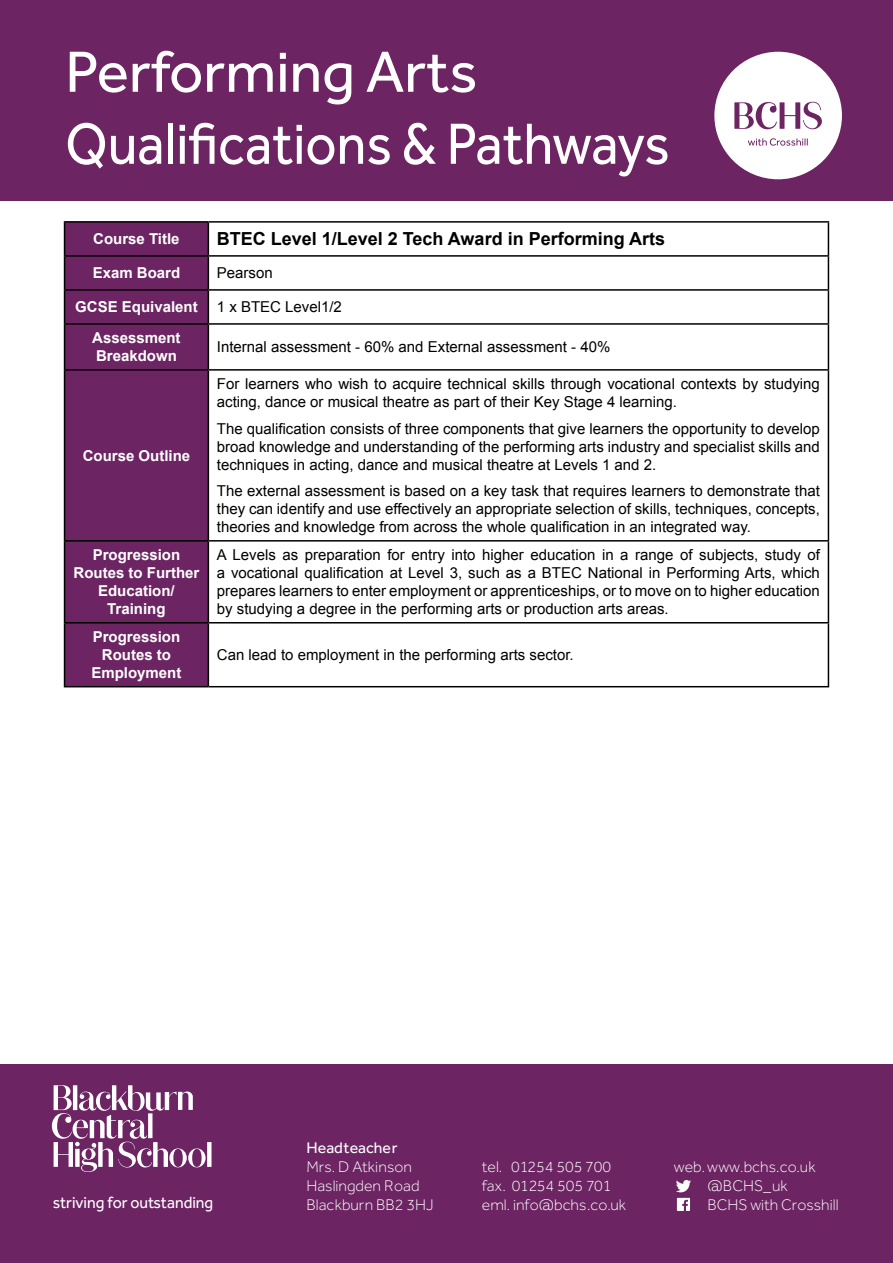
<style>
.page{position:relative;width:893px;height:1263px;background:#fff}
.page>*{position:absolute;margin:0;border:0;box-sizing:border-box;transform-origin:0 0}
.t1{font:60px/72px "Effra";color:#fff}
.t2{font:700 18px "Arial";color:#000}
.t3{font:16.8px "Effra";color:#fff;scale:.95 1}
.t4{font:300 15.9px/19px "Effra";color:#fff}
.t5{font:15.9px "Effra";color:#fff}
.t6{font:15px/18px "Arial";color:#000;text-align:justify}
.t7{font:700 15px/18px "Arial";color:#fff;text-align:center}
</style>
<div class="page">
<div style="left:0;top:0;width:893px;height:201px;background:#6d2463"></div>
<svg style="left:714px;top:52px;width:128px;height:127px"></svg>
<div style="left:0;top:1064px;width:893px;height:199px;background:#6d2463"></div>
<svg style="left:52px;top:1085px;width:160px;height:87px"></svg>
<svg style="left:676px;top:1180px;width:15px;height:12px"></svg>
<svg style="left:677px;top:1198px;width:13px;height:13px"></svg>
<div style="left:65px;top:223px;width:143px;height:463px;background:#6d2463"></div>
<hr style="left:64px;top:221px;width:144px;height:2px;background:#000">
<hr style="left:64px;top:223px;width:1px;height:32px;background:#000">
<hr style="left:208px;top:221px;width:621px;height:2px;background:#000">
<hr style="left:208px;top:223px;width:1px;height:32px;background:#000">
<hr style="left:828px;top:223px;width:1px;height:32px;background:#000">
<hr style="left:64px;top:255px;width:144px;height:2px;background:#000">
<hr style="left:64px;top:257px;width:1px;height:32px;background:#000">
<hr style="left:208px;top:255px;width:621px;height:2px;background:#000">
<hr style="left:208px;top:257px;width:1px;height:32px;background:#000">
<hr style="left:828px;top:257px;width:1px;height:32px;background:#000">
<hr style="left:64px;top:289px;width:144px;height:2px;background:#000">
<hr style="left:64px;top:291px;width:1px;height:32px;background:#000">
<hr style="left:208px;top:289px;width:621px;height:2px;background:#000">
<hr style="left:208px;top:291px;width:1px;height:32px;background:#000">
<hr style="left:828px;top:291px;width:1px;height:32px;background:#000">
<hr style="left:64px;top:323px;width:144px;height:2px;background:#000">
<hr style="left:64px;top:325px;width:1px;height:44px;background:#000">
<hr style="left:208px;top:323px;width:621px;height:2px;background:#000">
<hr style="left:208px;top:325px;width:1px;height:44px;background:#000">
<hr style="left:828px;top:325px;width:1px;height:44px;background:#000">
<hr style="left:64px;top:369px;width:144px;height:2px;background:#000">
<hr style="left:64px;top:371px;width:1px;height:169px;background:#000">
<hr style="left:208px;top:369px;width:621px;height:2px;background:#000">
<hr style="left:208px;top:371px;width:1px;height:169px;background:#000">
<hr style="left:828px;top:371px;width:1px;height:169px;background:#000">
<hr style="left:64px;top:540px;width:144px;height:2px;background:#000">
<hr style="left:64px;top:542px;width:1px;height:80px;background:#000">
<hr style="left:208px;top:540px;width:621px;height:2px;background:#000">
<hr style="left:208px;top:542px;width:1px;height:80px;background:#000">
<hr style="left:828px;top:542px;width:1px;height:80px;background:#000">
<hr style="left:64px;top:622px;width:144px;height:1px;background:#000">
<hr style="left:64px;top:623px;width:1px;height:63px;background:#000">
<hr style="left:208px;top:622px;width:621px;height:1px;background:#000">
<hr style="left:208px;top:623px;width:1px;height:63px;background:#000">
<hr style="left:828px;top:623px;width:1px;height:63px;background:#000">
<hr style="left:64px;top:686px;width:144px;height:1px;background:#000">
<hr style="left:208px;top:686px;width:621px;height:1px;background:#000">
<h1 class="t1" style="left:65px;top:35px;width:606px">Performing Arts<br>Qualifications &amp; Pathways</h1>
<p class="t7" style="left:93px;top:231px;width:88px">Course Title</p>
<p class="t2" style="left:217px;top:227px;width:450px">BTEC Level 1/Level 2 Tech Award in Performing Arts</p>
<p class="t7" style="left:93px;top:265px;width:89px">Exam Board</p>
<p class="t6" style="left:217px;top:264px;width:57px">Pearson</p>
<p class="t7" style="left:75px;top:299px;width:124px">GCSE Equivalent</p>
<p class="t6" style="left:217px;top:298px;width:127px">1 x BTEC Level1/2</p>
<p class="t7" style="left:92px;top:330px;width:90px;text-align:left">Assessment<br>Breakdown</p>
<p class="t6" style="left:217px;top:338px;width:395px">Internal assessment - 60% and External assessment - 40%</p>
<p class="t7" style="left:83px;top:447px;width:109px">Course Outline</p>
<p class="t6" style="left:217px;top:375px;width:605px">For learners who wish to acquire technical skills through vocational contexts by studying acting, dance or musical theatre as part of their Key Stage 4 learning.</p>
<p class="t6" style="left:217px;top:420px;width:605px">The qualification consists of three components that give learners the opportunity to develop broad knowledge and understanding of the performing arts industry and specialist skills and techniques in acting, dance and musical theatre at Levels 1 and 2.</p>
<p class="t6" style="left:217px;top:482px;width:605px">The external assessment is based on a key task that requires learners to demonstrate that they can identify and use effectively an appropriate selection of skills, techniques, concepts, theories and knowledge from across the whole qualification in an integrated way.</p>
<p class="t7" style="left:74px;top:546px;width:127px">Progression<br>Routes to Further<br>Education/<br>Training</p>
<p class="t6" style="left:217px;top:546px;width:605px">A Levels as preparation for entry into higher education in a range of subjects, study of a vocational qualification at Level 3, such as a BTEC National in Performing Arts, which prepares learners to enter employment or apprenticeships, or to move on to higher education by studying a degree in the performing arts or production arts areas.</p>
<p class="t7" style="left:91px;top:628px;width:92px">Progression<br>Routes to<br>Employment</p>
<p class="t6" style="left:217px;top:646px;width:358px">Can lead to employment in the performing arts sector.</p>
<p class="t3" style="left:53px;top:1193px;width:171px">striving for outstanding</p>
<p class="t5" style="left:306px;top:1138px;width:92px">Headteacher</p>
<p class="t4" style="left:306px;top:1157px;width:129px">Mrs. D Atkinson<br>Haslingden Road<br>Blackburn BB2 3HJ</p>
<p class="t4" style="left:482px;top:1157px;width:146px">tel. 01254 505 700 fax. 01254 505 701 eml. info@bchs.co.uk</p>
<p class="t4" style="left:708px;top:1157px;width:133px;text-indent:-34px">web. www.bchs.co.uk @BCHS_uk<br>BCHS with Crosshill</p>
</div>
